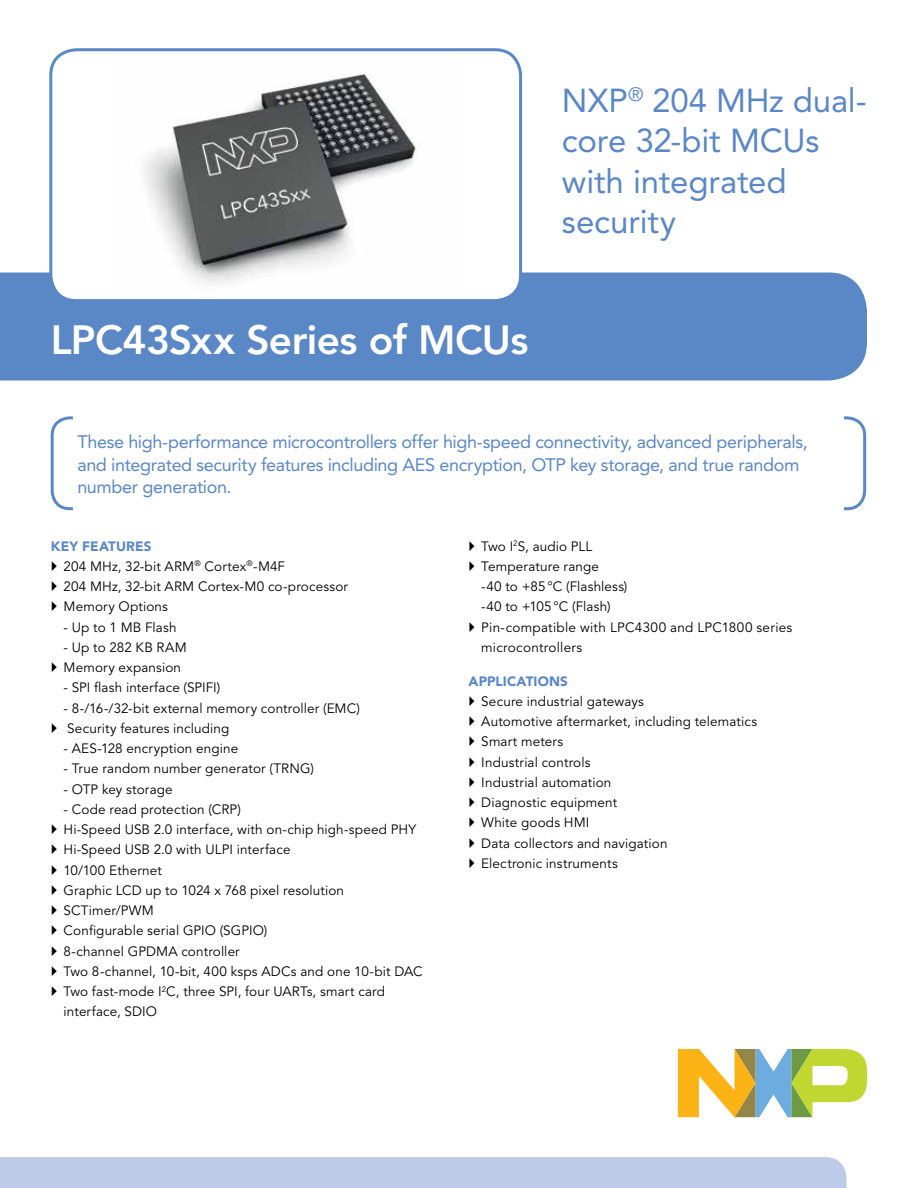
<style>
.page{position:relative;width:918px;height:1188px;background:#fff}
.page>*{position:absolute;margin:0;border:0;box-sizing:border-box;transform-origin:0 0}
.main_headline_2_line{font:800 40.5px "Avenir LT Std";letter-spacing:-.015em;color:#fff}
.Main_headline_Small{font:33px/40.5px "Avenir LT Std";letter-spacing:-.005em;color:#5a87c6}
.Main_headline_Small-2{font:18px/22.5px "Avenir LT Std";letter-spacing:-.02em;color:#5a87c6}
.Bullet_Arrow{font:13.5px/20.2px "Avenir LT Std";letter-spacing:.01em;color:#000}
.body_text_heading{font:900 13.5px "Avenir LT Std";letter-spacing:.01em;color:#5a87c6}
</style>
<div class="page">
<svg style="left:50px;top:416px;width:23px;height:95px"></svg>
<svg style="left:843px;top:416px;width:24px;height:95px"></svg>
<div style="left:0;top:272px;width:867px;height:108px;background:#5a87c6"></div>
<div style="left:0;top:1157px;width:847px;height:31px;background:#becbe8"></div>
<svg style="left:678px;top:1049px;width:189px;height:68px"></svg>
<div style="left:51px;top:50px;width:470px;height:251px;background:#fff;border-radius:26px"></div>
<img style="left:143px;top:74px;width:277px;height:210px">
<div style="left:49px;top:48px;width:473px;height:254px;border:3px solid #5a87c6;border-radius:26px"></div>
<p class="main_headline_2_line" style="left:51px;top:316px;width:479px">LPC43Sxx Series of MCUs</p>
<p class="Main_headline_Small" style="left:562px;top:80px;width:306px">NXP<sup>®</sup> 204 MHz dual&shy;core 32-bit MCUs with integrated security</p>
<p class="Main_headline_Small-2" style="left:77px;top:431px;width:732px">These high-performance microcontrollers offer high-speed connectivity, advanced peripherals, and integrated security features including AES encryption, OTP key storage, and true random number generation.</p>
<p class="body_text_heading" style="left:51px;top:538px;width:102px">KEY FEATURES</p>
<p class="Bullet_Arrow" style="left:64px;top:556px;width:223px">204 MHz, 32-bit ARM<sup>®</sup> Cortex<sup>®</sup>-M4F</p>
<p class="Bullet_Arrow" style="left:64px;top:577px;width:286px">204 MHz, 32-bit ARM Cortex-M0 co-processor</p>
<p class="Bullet_Arrow" style="left:64px;top:597px;width:106px">Memory Options</p>
<p class="Bullet_Arrow" style="left:64px;top:617px;width:115px">- Up to 1 MB Flash</p>
<p class="Bullet_Arrow" style="left:64px;top:637px;width:125px">- Up to 282 KB RAM</p>
<p class="Bullet_Arrow" style="left:64px;top:658px;width:119px">Memory expansion</p>
<p class="Bullet_Arrow" style="left:64px;top:678px;width:158px">- SPI flash interface (SPIFI)</p>
<p class="Bullet_Arrow" style="left:64px;top:698px;width:298px">- 8-/16-/32-bit external memory controller (EMC)</p>
<p class="Bullet_Arrow" style="left:67px;top:718px;width:164px">Security features including</p>
<p class="Bullet_Arrow" style="left:64px;top:739px;width:176px">- AES-128 encryption engine</p>
<p class="Bullet_Arrow" style="left:64px;top:759px;width:252px">- True random number generator (TRNG)</p>
<p class="Bullet_Arrow" style="left:64px;top:779px;width:111px">- OTP key storage</p>
<p class="Bullet_Arrow" style="left:64px;top:799px;width:179px">- Code read protection (CRP)</p>
<p class="Bullet_Arrow" style="left:64px;top:820px;width:354px">Hi-Speed USB 2.0 interface, with on-chip high-speed PHY</p>
<p class="Bullet_Arrow" style="left:64px;top:840px;width:228px">Hi-Speed USB 2.0 with ULPI interface</p>
<p class="Bullet_Arrow" style="left:64px;top:860px;width:100px">10/100 Ethernet</p>
<p class="Bullet_Arrow" style="left:64px;top:880px;width:282px">Graphic LCD up to 1024 x 768 pixel resolution</p>
<p class="Bullet_Arrow" style="left:64px;top:901px;width:92px">SCTimer/PWM</p>
<p class="Bullet_Arrow" style="left:64px;top:921px;width:205px">Configurable serial GPIO (SGPIO)</p>
<p class="Bullet_Arrow" style="left:64px;top:941px;width:178px">8-channel GPDMA controller</p>
<p class="Bullet_Arrow" style="left:64px;top:961px;width:361px">Two 8-channel, 10-bit, 400 ksps ADCs and one 10-bit DAC</p>
<p class="Bullet_Arrow" style="left:64px;top:982px;width:323px">Two fast-mode I<sup>2</sup>C, three SPI, four UARTs, smart card interface, SDIO</p>
<p class="Bullet_Arrow" style="left:481px;top:536px;width:112px">Two I<sup>2</sup>S, audio PLL</p>
<p class="Bullet_Arrow" style="left:481px;top:556px;width:119px">Temperature range</p>
<p class="Bullet_Arrow" style="left:481px;top:577px;width:148px">-40 to +85°C (Flashless)</p>
<p class="Bullet_Arrow" style="left:481px;top:597px;width:131px">-40 to +105°C (Flash)</p>
<p class="Bullet_Arrow" style="left:481px;top:617px;width:313px">Pin-compatible with LPC4300 and LPC1800 series microcontrollers</p>
<p class="body_text_heading" style="left:469px;top:673px;width:101px">APPLICATIONS</p>
<p class="Bullet_Arrow" style="left:481px;top:691px;width:164px">Secure industrial gateways</p>
<p class="Bullet_Arrow" style="left:481px;top:712px;width:277px">Automotive aftermarket, including telematics</p>
<p class="Bullet_Arrow" style="left:481px;top:732px;width:83px">Smart meters</p>
<p class="Bullet_Arrow" style="left:481px;top:752px;width:111px">Industrial controls</p>
<p class="Bullet_Arrow" style="left:481px;top:772px;width:132px">Industrial automation</p>
<p class="Bullet_Arrow" style="left:481px;top:793px;width:137px">Diagnostic equipment</p>
<p class="Bullet_Arrow" style="left:481px;top:813px;width:110px">White goods HMI</p>
<p class="Bullet_Arrow" style="left:481px;top:833px;width:188px">Data collectors and navigation</p>
<p class="Bullet_Arrow" style="left:481px;top:853px;width:138px">Electronic instruments</p>
</div>
